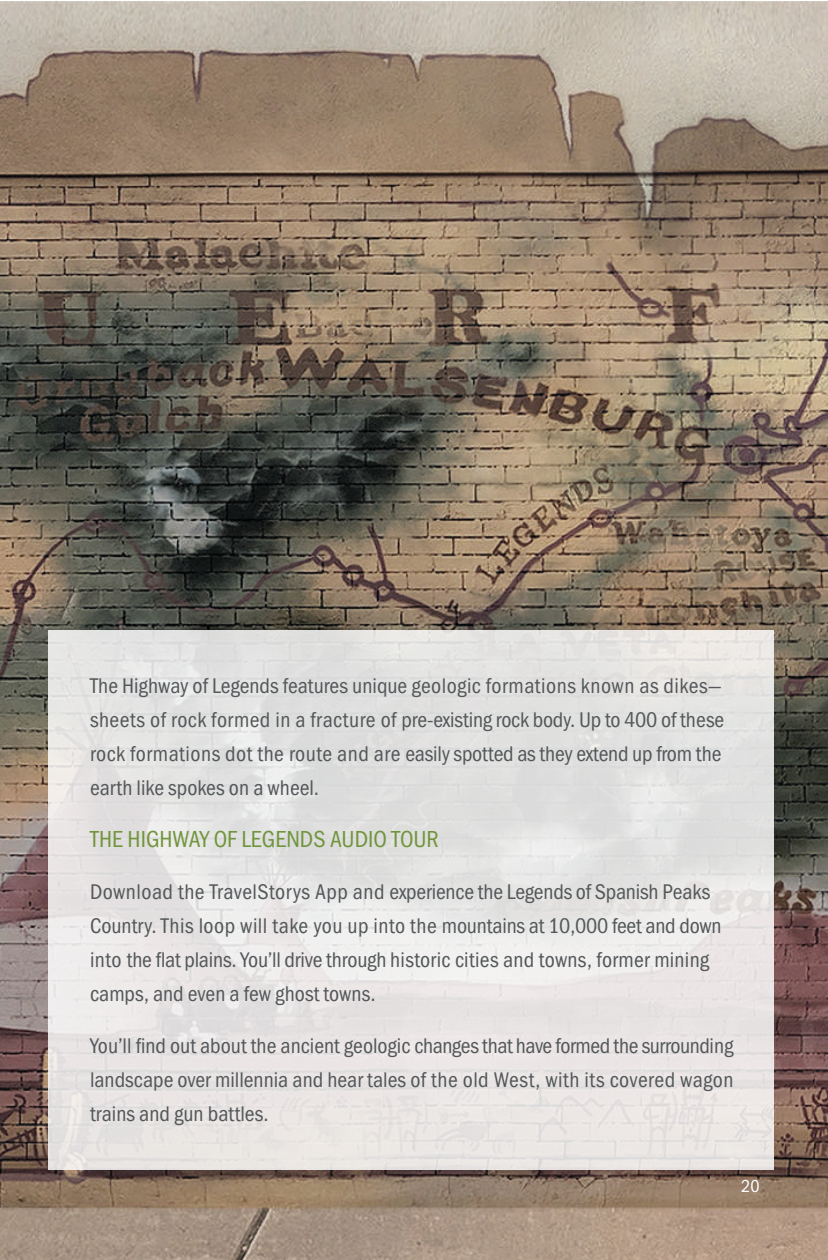
<style>
.page{position:relative;width:828px;height:1260px;background:#fff}
.page>*{position:absolute;margin:0;border:0;box-sizing:border-box;transform-origin:0 0}
.t1{font:24px "Franklin Gothic URW Con Boo";color:#71953d}
.t2{font:22px/34px "Franklin Gothic URW Con Boo";letter-spacing:.01em;color:#54585a}
.t3{font:18px "Franklin Gothic URW Con Boo";color:#fff}
</style>
<div class="page">
<img style="left:0;top:1px;width:828px;height:1259px">
<div style="left:48px;top:630px;width:726px;height:540px;background:#e6e4e3"></div>
<p class="t2" style="left:90px;top:668px;width:636px">The Highway of Legends features unique geologic formations known as dikes— sheets of rock formed in a fracture of pre-existing rock body. Up to 400 of these rock formations dot the route and are easily spotted as they extend up from the earth like spokes on a wheel.</p>
<p class="t1" style="left:90px;top:824px;width:350px">THE HIGHWAY OF LEGENDS AUDIO TOUR</p>
<p class="t2" style="left:90px;top:874px;width:633px">Download the TravelStorys App and experience the Legends of Spanish Peaks Country. This loop will take you up into the mountains at 10,000 feet and down into the flat plains. You’ll drive through historic cities and towns, former mining camps, and even a few ghost towns.</p>
<p class="t2" style="left:90px;top:1028px;width:645px;text-align:justify">You’ll find out about the ancient geologic changes that have formed the surrounding landscape over millennia and hear tales of the old West, with its covered wagon trains and gun battles.</p>
<p class="t3" style="left:741px;top:1175px;width:20px">20</p>
</div>
